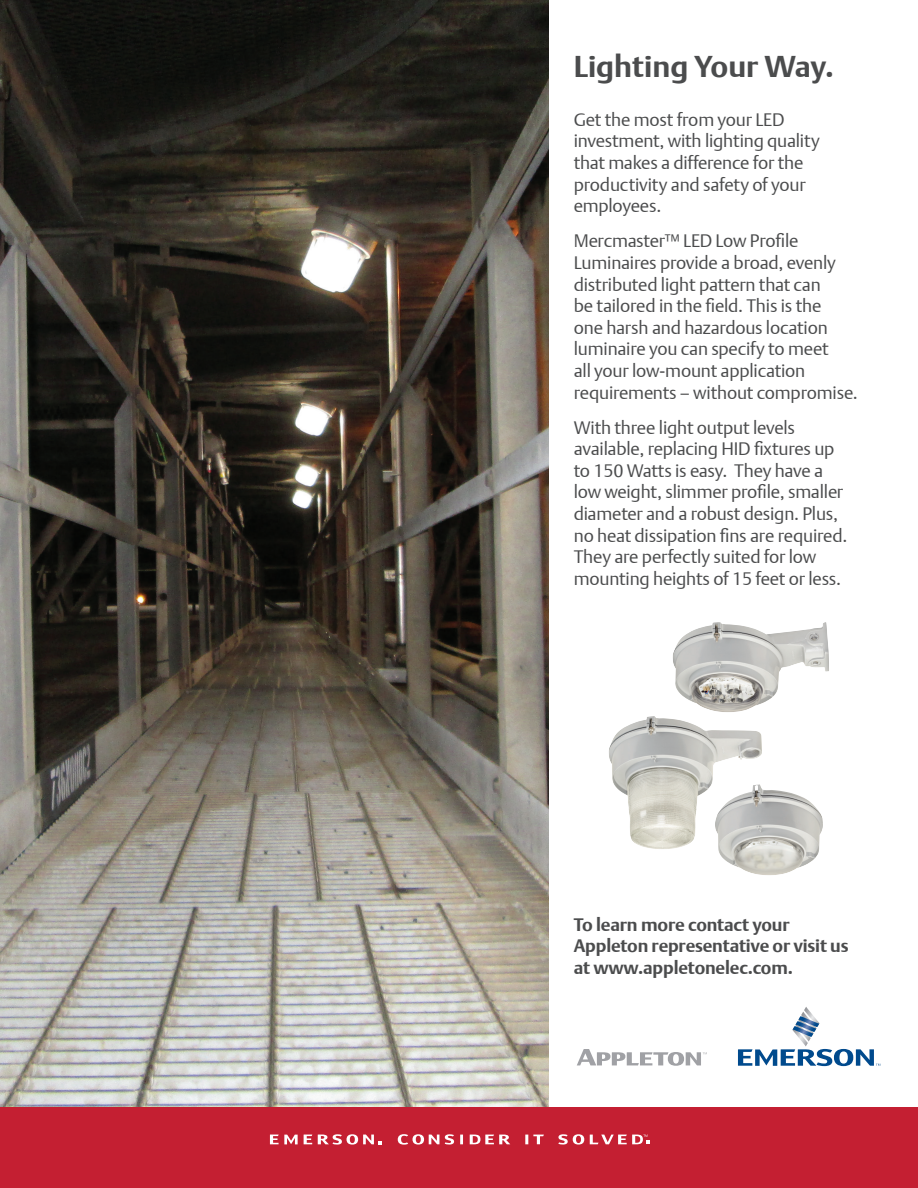
<style>
.page{position:relative;width:918px;height:1188px;background:#fff}
.page>*{position:absolute;margin:0;border:0;box-sizing:border-box;transform-origin:0 0}
.t1{font:700 30px "DTL Argo T";color:#4b4c4d}
.t2{font:18px/21.6px "DTL Argo T Light";letter-spacing:-.01em;color:#4b4c4d}
.t3{font:700 18px/21.6px "DTL Argo T";letter-spacing:-.01em;color:#4b4c4d}
</style>
<div class="page">
<img style="left:0;top:0;width:549px;height:1107px">
<img style="left:609px;top:716px;width:130px;height:133px">
<img style="left:673px;top:622px;width:156px;height:90px">
<img style="left:715px;top:785px;width:108px;height:90px">
<div style="left:0;top:1107px;width:918px;height:81px;background:#c41f32"></div>
<svg style="left:304px;top:1135px;width:8px;height:9px"></svg>
<svg style="left:270px;top:1135px;width:28px;height:9px"></svg>
<svg style="left:445px;top:1134px;width:9px;height:11px"></svg>
<svg style="left:558px;top:1134px;width:26px;height:11px"></svg>
<svg style="left:460px;top:1135px;width:3px;height:9px"></svg>
<svg style="left:525px;top:1135px;width:19px;height:9px"></svg>
<svg style="left:470px;top:1135px;width:40px;height:9px"></svg>
<svg style="left:398px;top:1134px;width:41px;height:11px"></svg>
<svg style="left:318px;top:1134px;width:63px;height:11px"></svg>
<svg style="left:590px;top:1135px;width:60px;height:9px"></svg>
<svg style="left:577px;top:1049px;width:130px;height:17px"></svg>
<svg style="left:738px;top:1007px;width:142px;height:59px"></svg>
<h1 class="t1" style="left:574px;top:49px;width:262px">Lighting Your Way.</h1>
<p class="t2" style="left:574px;top:108px;width:248px">Get the most from your LED investment, with lighting quality that makes a difference for the productivity and safety of your employees.</p>
<p class="t2" style="left:574px;top:230px;width:286px">Mercmaster™ LED Low Profile Luminaires provide a broad, evenly distributed light pattern that can<br>be tailored in the field. This is the<br>one harsh and hazardous location luminaire you can specify to meet<br>all your low-mount application requirements – without compromise.</p>
<p class="t2" style="left:574px;top:416px;width:275px">With three light output levels available, replacing HID fixtures up to 150 Watts is easy. They have a low weight, slimmer profile, smaller diameter and a robust design. Plus, no heat dissipation fins are required.<br>They are perfectly suited for low mounting heights of 15 feet or less.</p>
<p class="t3" style="left:574px;top:913px;width:276px">To learn more contact your<br>Appleton representative or visit us at www.appletonelec.com.</p>
</div>
